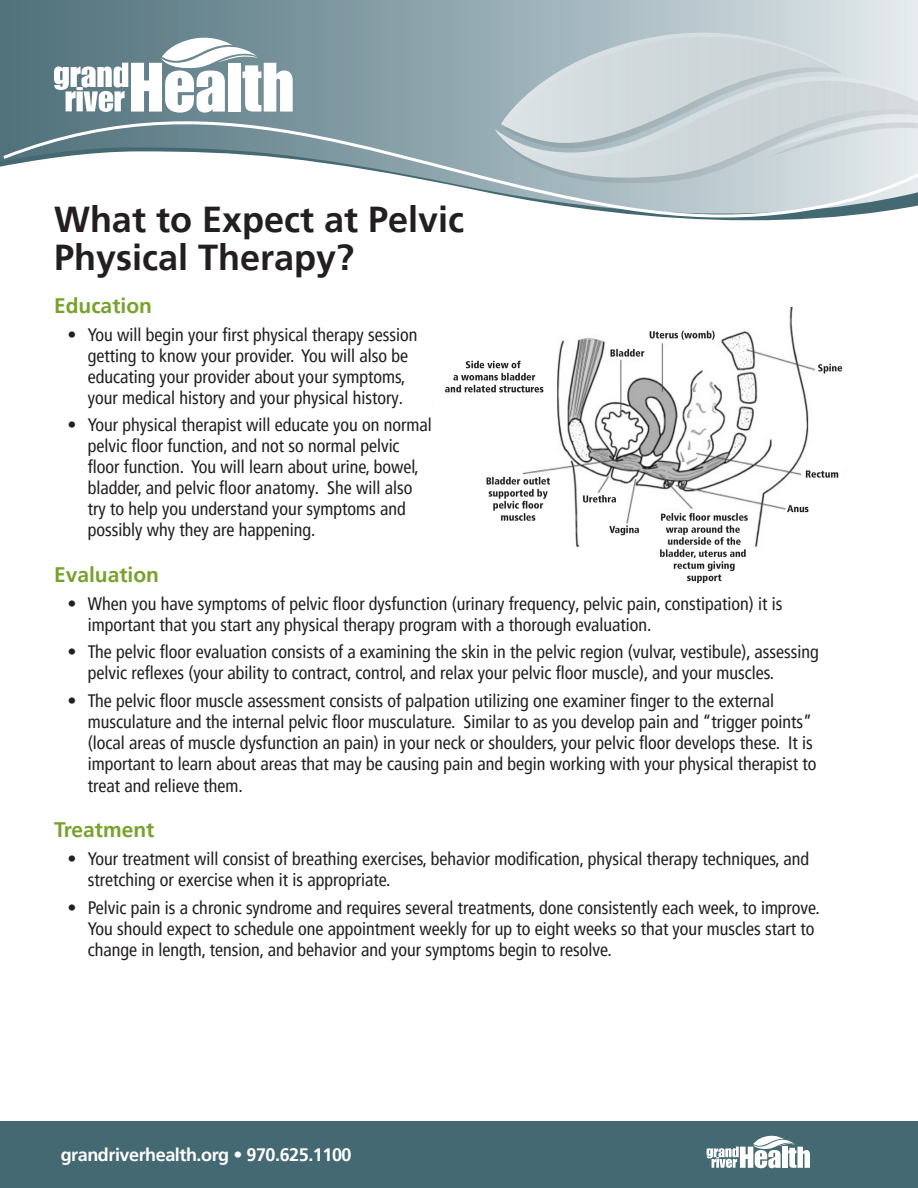
<style>
.page{position:relative;width:918px;height:1188px;background:#fff}
.page>*{position:absolute;margin:0;border:0;box-sizing:border-box;transform-origin:0 0}
.t1{font:700 36px/37.5px "Frutiger LT Pro";color:#231f20}
.t2{font:700 21px "Frutiger LT Pro";color:#78a22d}
.t3{font:condensed 18px/21px "Frutiger LT Pro";color:#231f20}
.t4{font:700 18px "Frutiger LT Pro";letter-spacing:-.025em;color:#fff}
</style>
<div class="page">
<svg style="left:0;top:0;width:918px;height:69px;background:#8ca3ab"></svg>
<svg style="left:0;top:69px;width:918px;height:152px"></svg>
<div style="left:499px;top:37px;width:419px;height:146px;background:#231f20;opacity:.13"></div>
<svg style="left:495px;top:50px;width:423px;height:129px;background:#c6d1d5"></svg>
<svg style="left:501px;top:31px;width:417px;height:121px;background:#cad4d8"></svg>
<svg style="left:54px;top:38px;width:239px;height:75px"></svg>
<div style="left:0;top:1121px;width:918px;height:67px;background:#456972"></div>
<svg style="left:707px;top:1136px;width:103px;height:32px"></svg>
<img style="left:445px;top:308px;width:398px;height:276px">
<p class="t1" style="left:54px;top:201px;width:412px">What to Expect at Pelvic<br>Physical Therapy?</p>
<p class="t2" style="left:54px;top:293px;width:100px">Education</p>
<p class="t3" style="left:88px;top:324px;width:331px;text-indent:-20px">• You will begin your first physical therapy session getting to know your provider. You will also be educating your provider about your symptoms, your medical history and your physical history.</p>
<p class="t3" style="left:88px;top:415px;width:346px;text-indent:-20px">• Your physical therapist will educate you on normal pelvic floor function, and not so normal pelvic floor function. You will learn about urine, bowel, bladder, and pelvic floor anatomy. She will also try to help you understand your symptoms and possibly why they are happening.</p>
<p class="t2" style="left:54px;top:562px;width:107px">Evaluation</p>
<p class="t3" style="left:88px;top:593px;width:696px;text-indent:-20px">• When you have symptoms of pelvic floor dysfunction (urinary frequency, pelvic pain, constipation) it is important that you start any physical therapy program with a thorough evaluation.</p>
<p class="t3" style="left:88px;top:642px;width:733px;text-indent:-20px">• The pelvic floor evaluation consists of a examining the skin in the pelvic region (vulvar, vestibule), assessing pelvic reflexes (your ability to contract, control, and relax your pelvic floor muscle), and your muscles.</p>
<p class="t3" style="left:88px;top:690px;width:730px;text-indent:-20px">• The pelvic floor muscle assessment consists of palpation utilizing one examiner finger to the external musculature and the internal pelvic floor musculature. Similar to as you develop pain and “trigger points” (local areas of muscle dysfunction an pain) in your neck or shoulders, your pelvic floor develops these. It is important to learn about areas that may be causing pain and begin working with your physical therapist to treat and relieve them.</p>
<p class="t2" style="left:54px;top:817px;width:102px">Treatment</p>
<p class="t3" style="left:88px;top:848px;width:723px;text-indent:-20px">• Your treatment will consist of breathing exercises, behavior modification, physical therapy techniques, and stretching or exercise when it is appropriate.</p>
<p class="t3" style="left:88px;top:897px;width:734px;text-indent:-20px">• Pelvic pain is a chronic syndrome and requires several treatments, done consistently each week, to improve.<br>You should expect to schedule one appointment weekly for up to eight weeks so that your muscles start to change in length, tension, and behavior and your symptoms begin to resolve.</p>
<p class="t4" style="left:61px;top:1144px;width:292px">grandriverhealth.org • 970.625.1100</p>
</div>
